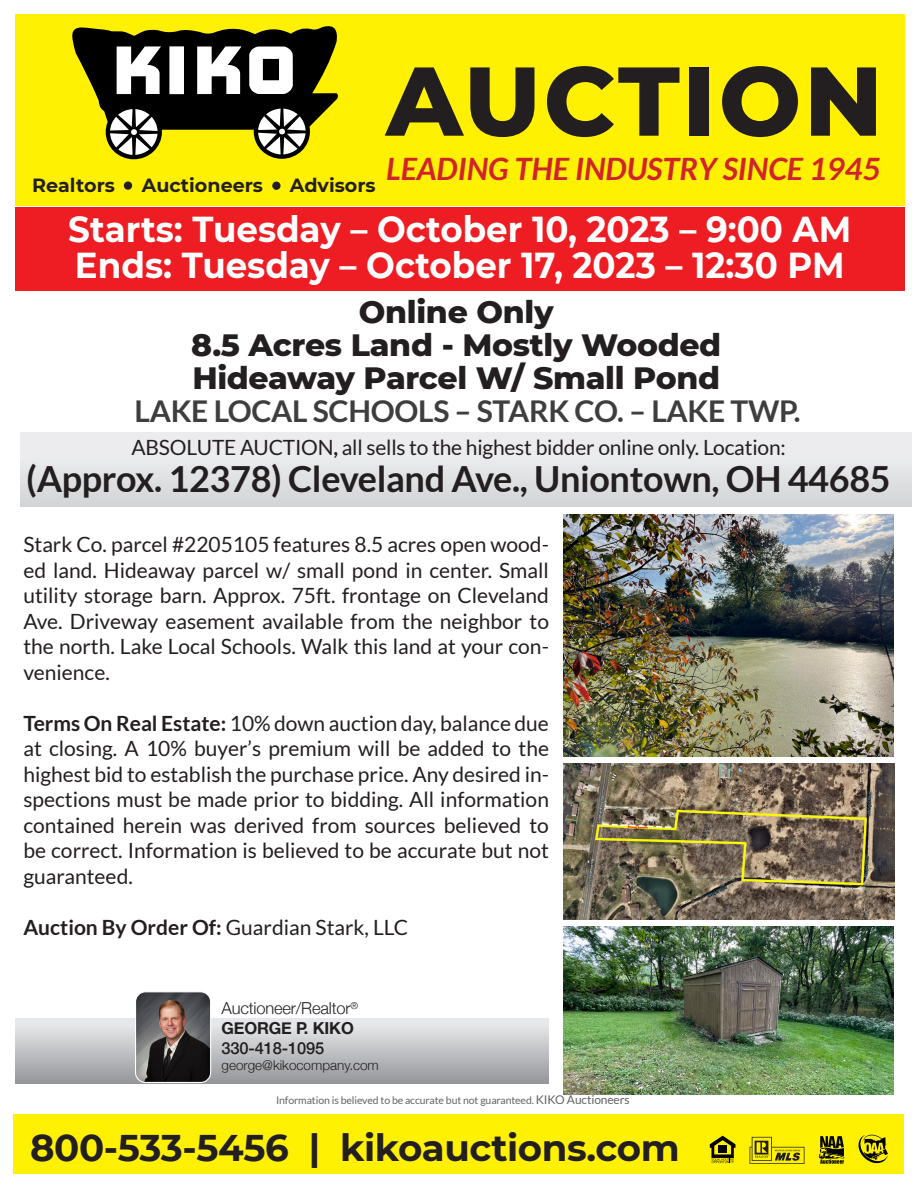
<style>
.page{position:relative;width:918px;height:1188px;background:#fff}
.page>*{position:absolute;margin:0;border:0;box-sizing:border-box;transform-origin:0 0}
.t1{font:800 97.5px "Montserrat";letter-spacing:.03em;color:#231f20}
.t2{font:700 37.2px "Montserrat";letter-spacing:-.01em;color:#231f20}
.t3{font:700 36px "Montserrat";color:#fff;scale:.95 1}
.t4{font:700 36px "Lato";letter-spacing:-.01em;color:#231f20}
.t5{font:800 31.5px "Montserrat";letter-spacing:-.01em;color:#231f20}
.t6{font:italic 700 30.9px "Lato";color:#d1232a}
.t7{font:700 30px "Lato";letter-spacing:-.01em;color:#3e3e3f}
.t8{font:21px/25.5px "Lato";color:#231f20;text-align:justify}
.t9{font:700 21px "Lato";color:#231f20}
.t10{font:700 19.05px "Montserrat";color:#231f20}
.t11{font:300 16.5px "Helvetica Neue";letter-spacing:-.01em;color:#231f20}
.t12{font:700 16.5px "Helvetica Neue";letter-spacing:-.01em;color:#231f20}
.t13{font:500 16.5px "Helvetica Neue";letter-spacing:-.01em;color:#231f20}
.t14{font:300 13.5px "Helvetica Neue";color:#231f20}
.t15{font:10.5px "Lato";letter-spacing:-.01em;color:#636366}
.s1{font-weight:700}
.s2{font-weight:400}
.s3{font-size:12px}
</style>
<div class="page">
<div style="left:15px;top:1019px;width:534px;height:64px;background:linear-gradient(to bottom,#edeef0,#97989c)"></div>
<img style="left:136px;top:993px;width:75px;height:89px">
<div style="left:135px;top:991px;width:76px;height:92px;border:1px solid #fff;border-radius:10px"></div>
<div style="left:21px;top:432px;width:891px;height:74px;background:linear-gradient(to bottom,#f2f2f3,#d6d7d9)"></div>
<div style="left:15px;top:208px;width:889px;height:83px;background:#ee1d23"></div>
<div style="left:14px;top:1114px;width:890px;height:60px;background:#fff101"></div>
<svg style="left:710px;top:1136px;width:25px;height:27px"></svg>
<svg style="left:750px;top:1137px;width:54px;height:27px"></svg>
<svg style="left:818px;top:1136px;width:26px;height:28px"></svg>
<svg style="left:859px;top:1135px;width:29px;height:29px"></svg>
<img style="left:563px;top:926px;width:331px;height:169px">
<img style="left:563px;top:515px;width:331px;height:242px">
<img style="left:563px;top:763px;width:332px;height:157px">
<div style="left:15px;top:14px;width:889px;height:192px;background:#fff101"></div>
<svg style="left:72px;top:26px;width:266px;height:133px"></svg>
<div style="left:124px;top:181px;width:8px;height:9px;background:#231f20;border-radius:50%"></div>
<div style="left:272px;top:182px;width:9px;height:8px;background:#231f20;border-radius:50%"></div>
<p class="t10" style="left:32px;top:171px;width:84px">Realtors</p>
<p class="t10" style="left:142px;top:171px;width:123px">Auctioneers</p>
<p class="t10" style="left:290px;top:171px;width:87px">Advisors</p>
<p class="t1" style="left:386px;top:30px;width:498px">AUCTION</p>
<p class="t6" style="left:386px;top:151px;width:496px">LEADING THE INDUSTRY SINCE 1945</p>
<p class="t3" style="left:68px;top:204px;width:826px">Starts: Tuesday – October 10, 2023 – 9:00 AM</p>
<p class="t3" style="left:75px;top:240px;width:812px">Ends: Tuesday – October 17, 2023 – 12:30 PM</p>
<p class="t5" style="left:359px;top:289px;width:196px">Online Only</p>
<p class="t5" style="left:191px;top:322px;width:531px">8.5 Acres Land - Mostly Wooded</p>
<p class="t5" style="left:192px;top:355px;width:529px">Hideaway Parcel W/ Small Pond</p>
<p class="t7" style="left:134px;top:394px;width:667px">LAKE LOCAL SCHOOLS – STARK CO. – LAKE TWP.</p>
<p class="t8" style="left:131px;top:434px;width:656px">ABSOLUTE AUCTION<span class="s1">,</span> all sells to the highest bidder online only. Location:</p>
<p class="t4" style="left:26px;top:458px;width:866px">(Approx. 12378) Cleveland Ave., Uniontown, OH 44685</p>
<p class="t8" style="left:23px;top:532px;width:527px">Stark Co. parcel #2205105 features 8.5 acres open wood&shy;ed land. Hideaway parcel w/ small pond in center. Small utility storage barn. Approx. 75ft. frontage on Cleveland Ave. Driveway easement available from the neighbor to the north. Lake Local Schools. Walk this land at your con&shy;venience.</p>
<p class="t8" style="left:23px;top:710px;width:527px"><span class="s1">Terms On Real Estate:</span> 10% down auction day, balance due at closing. A 10% buyer’s premium will be added to the highest bid to establish the purchase price. Any desired in&shy;spections must be made prior to bidding. All information contained herein was derived from sources believed to be correct. Information is believed to be accurate but not guaranteed.</p>
<p class="t9" style="left:23px;top:915px;width:386px">Auction By Order Of: <span class="s2">Guardian Stark, LLC</span></p>
<p class="t11" style="left:221px;top:995px;width:138px">Auctioneer/Realtor<sup>®</sup></p>
<p class="t12" style="left:221px;top:1015px;width:134px">GEORGE P. KIKO</p>
<p class="t13" style="left:221px;top:1034px;width:104px">330-418-1095</p>
<p class="t14" style="left:221px;top:1055px;width:159px">george@kikocompany.com</p>
<p class="t15" style="left:276px;top:1095px;width:355px">Information is believed to be accurate but not guaranteed. <span class="s3">KIKO Auctioneers</span></p>
<p class="t2" style="left:30px;top:1121px;width:651px">800-533-5456 | kikoauctions.com</p>
</div>
